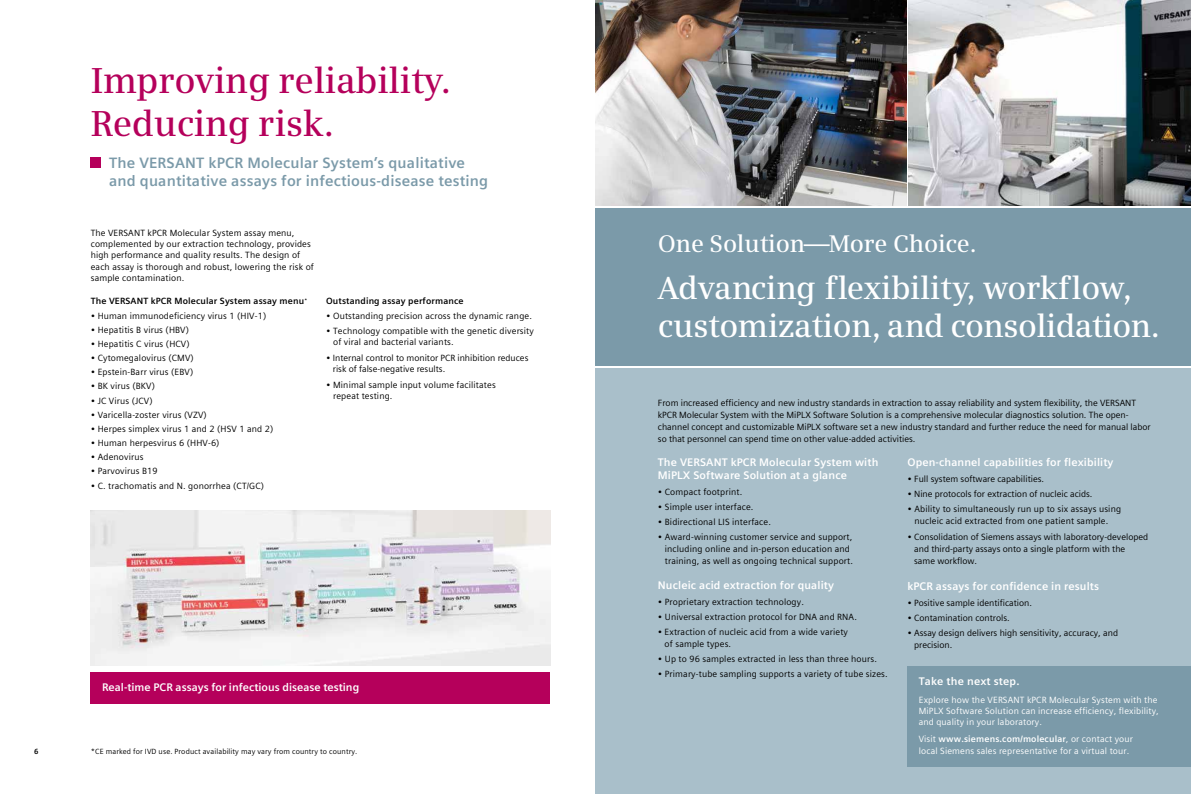
<style>
.page{position:relative;width:1191px;height:794px;background:#fff}
.page>*{position:absolute;margin:0;border:0;box-sizing:border-box;transform-origin:0 0}
.t1{font:600 36px/42.5px "Siemens Serif";letter-spacing:-.01em;color:#b5005b}
.t2{font:600 32px/38.4px "Siemens Serif";letter-spacing:-.01em;color:#fff}
.t3{font:600 24px "Siemens Serif";letter-spacing:-.01em;color:#fff}
.t4{font:700 15px/18px "Siemens Sans Global";letter-spacing:.01em;color:#7b9aa9}
.t5{font:700 11px/12.8px "Siemens Sans Global";letter-spacing:.01em;color:#fff}
.t6{font:9px/12px "Siemens Sans Global";letter-spacing:.015em;color:#000}
.t7{font:9px/11.3px "Siemens Sans Global";letter-spacing:.015em;color:#fff}
.t8{font:700 9px "Siemens Sans Global";letter-spacing:.015em;color:#000}
.t9{font:7.5px "Siemens Sans Global";letter-spacing:.015em;color:#000}
.t10{font:700 7.5px "Siemens Sans Global";color:#000}
.s1{font-weight:700}
</style>
<div class="page">
<img style="left:595px;top:0;width:311px;height:206px">
<div style="left:595px;top:369px;width:596px;height:425px;background:#a9bfca"></div>
<div style="left:595px;top:209px;width:596px;height:157px;background:#7b9aa9"></div>
<div style="left:91px;top:672px;width:459px;height:31px;background:#b5005b"></div>
<img style="left:91px;top:510px;width:459px;height:155px">
<div style="left:907px;top:666px;width:284px;height:100px;background:#7b9aa9"></div>
<img style="left:909px;top:0;width:282px;height:206px">
<div style="left:91px;top:157px;width:10px;height:10px;background:#b5005b"></div>
<h1 class="t1" style="left:91px;top:59px;width:362px">Improving reliability.<br>Reducing risk.</h1>
<h3 class="t4" style="left:109px;top:154px;width:380px">The VERSANT kPCR Molecular System’s qualitative and quantitative assays for infectious-disease testing</h3>
<p class="t6" style="left:91px;top:227px;width:225px;line-height:11.3px">The VERSANT kPCR Molecular System assay menu, complemented by our extraction technology, provides high performance and quality results. The design of each assay is thorough and robust, lowering the risk of sample contamination.</p>
<p class="t8" style="left:91px;top:294px;width:218px">The VERSANT kPCR Molecular System assay menu<sup>*</sup></p>
<p class="t6" style="left:91px;top:309px;width:177px">• Human immunodeficiency virus 1 (HIV-1)</p>
<p class="t6" style="left:91px;top:324px;width:100px">• Hepatitis B virus (HBV)</p>
<p class="t6" style="left:91px;top:338px;width:100px">• Hepatitis C virus (HCV)</p>
<p class="t6" style="left:91px;top:352px;width:104px">• Cytomegalovirus (CMV)</p>
<p class="t6" style="left:91px;top:366px;width:104px">• Epstein-Barr virus (EBV)</p>
<p class="t6" style="left:91px;top:380px;width:66px">• BK virus (BKV)</p>
<p class="t6" style="left:91px;top:394px;width:63px">• JC Virus (JCV)</p>
<p class="t6" style="left:91px;top:409px;width:118px">• Varicella-zoster virus (VZV)</p>
<p class="t6" style="left:91px;top:423px;width:184px">• Herpes simplex virus 1 and 2 (HSV 1 and 2)</p>
<p class="t6" style="left:91px;top:437px;width:130px">• Human herpesvirus 6 (HHV-6)</p>
<p class="t6" style="left:91px;top:451px;width:54px">• Adenovirus</p>
<p class="t6" style="left:91px;top:465px;width:68px">• Parvovirus B19</p>
<p class="t6" style="left:91px;top:479px;width:175px">• C. trachomatis and N. gonorrhea (CT/GC)</p>
<p class="t8" style="left:326px;top:294px;width:139px">Outstanding assay performance</p>
<p class="t6" style="left:326px;top:309px;width:207px">• Outstanding precision across the dynamic range.</p>
<p class="t6" style="left:333px;top:325px;width:202px;line-height:11.3px;text-indent:-7px">• Technology compatible with the genetic diversity of viral and bacterial variants.</p>
<p class="t6" style="left:333px;top:352px;width:197px;line-height:11.3px;text-indent:-7px">• Internal control to monitor PCR inhibition reduces risk of false-negative results.</p>
<p class="t6" style="left:333px;top:379px;width:164px;line-height:11.3px;text-indent:-7px">• Minimal sample input volume facilitates repeat testing.</p>
<p class="t10" style="left:34px;top:745px;width:6px">6</p>
<p class="t5" style="left:102px;top:680px;width:259px">Real-time PCR assays for infectious disease testing</p>
<p class="t9" style="left:91px;top:745px;width:268px">*CE marked for IVD use. Product availability may vary from country to country.</p>
<h3 class="t3" style="left:658px;top:230px;width:320px">One Solution—More Choice.</h3>
<h2 class="t2" style="left:658px;top:268px;width:503px">Advancing flexibility, workflow, customization, and consolidation.</h2>
<p class="t6" style="left:658px;top:397px;width:494px">From increased efficiency and new industry standards in extraction to assay reliability and system flexibility, the VERSANT kPCR Molecular System with the MiPLX Software Solution is a comprehensive molecular diagnostics solution. The open&shy;channel concept and customizable MiPLX software set a new industry standard and further reduce the need for manual labor so that personnel can spend time on other value-added activities.</p>
<p class="t5" style="left:658px;top:456px;width:222px">The VERSANT kPCR Molecular System with<br>MiPLX Software Solution at a glance</p>
<p class="t6" style="left:658px;top:486px;width:86px">• Compact footprint.</p>
<p class="t6" style="left:658px;top:501px;width:97px">• Simple user interface.</p>
<p class="t6" style="left:658px;top:516px;width:115px">• Bidirectional LIS interface.</p>
<p class="t6" style="left:665px;top:530px;width:190px;text-indent:-7px">• Award-winning customer service and support, including online and in-person education and training, as well as ongoing technical support.</p>
<p class="t5" style="left:658px;top:579px;width:178px">Nucleic acid extraction for quality</p>
<p class="t6" style="left:658px;top:596px;width:148px">• Proprietary extraction technology.</p>
<p class="t6" style="left:658px;top:611px;width:200px">• Universal extraction protocol for DNA and RNA.</p>
<p class="t6" style="left:664px;top:626px;width:185px;text-indent:-7px">• Extraction of nucleic acid from a wide variety of sample types.</p>
<p class="t6" style="left:658px;top:653px;width:221px">• Up to 96 samples extracted in less than three hours.</p>
<p class="t6" style="left:658px;top:668px;width:231px">• Primary-tube sampling supports a variety of tube sizes.</p>
<p class="t5" style="left:907px;top:456px;width:208px">Open-channel capabilities for flexibility</p>
<p class="t6" style="left:907px;top:473px;width:138px">• Full system software capabilities.</p>
<p class="t6" style="left:907px;top:488px;width:187px">• Nine protocols for extraction of nucleic acids.</p>
<p class="t6" style="left:914px;top:503px;width:208px;text-indent:-7px">• Ability to simultaneously run up to six assays using nucleic acid extracted from one patient sample.</p>
<p class="t6" style="left:914px;top:531px;width:236px;text-indent:-7px">• Consolidation of Siemens assays with laboratory-developed and third-party assays onto a single platform with the same workflow.</p>
<p class="t5" style="left:907px;top:580px;width:193px">kPCR assays for confidence in results</p>
<p class="t6" style="left:907px;top:597px;width:126px">• Positive sample identification.</p>
<p class="t6" style="left:907px;top:612px;width:104px">• Contamination controls.</p>
<p class="t6" style="left:914px;top:627px;width:205px;text-indent:-7px">• Assay design delivers high sensitivity, accuracy, and precision.</p>
<p class="t5" style="left:918px;top:675px;width:102px">Take the next step.</p>
<p class="t7" style="left:918px;top:694px;width:242px">Explore how the VERSANT kPCR Molecular System with the<br>MiPLX Software Solution can increase efficiency, flexibility, and quality in your laboratory.</p>
<p class="t7" style="left:918px;top:733px;width:216px">Visit <span class="s1">www.siemens.com/molecular</span>, or contact your local Siemens sales representative for a virtual tour.</p>
</div>
